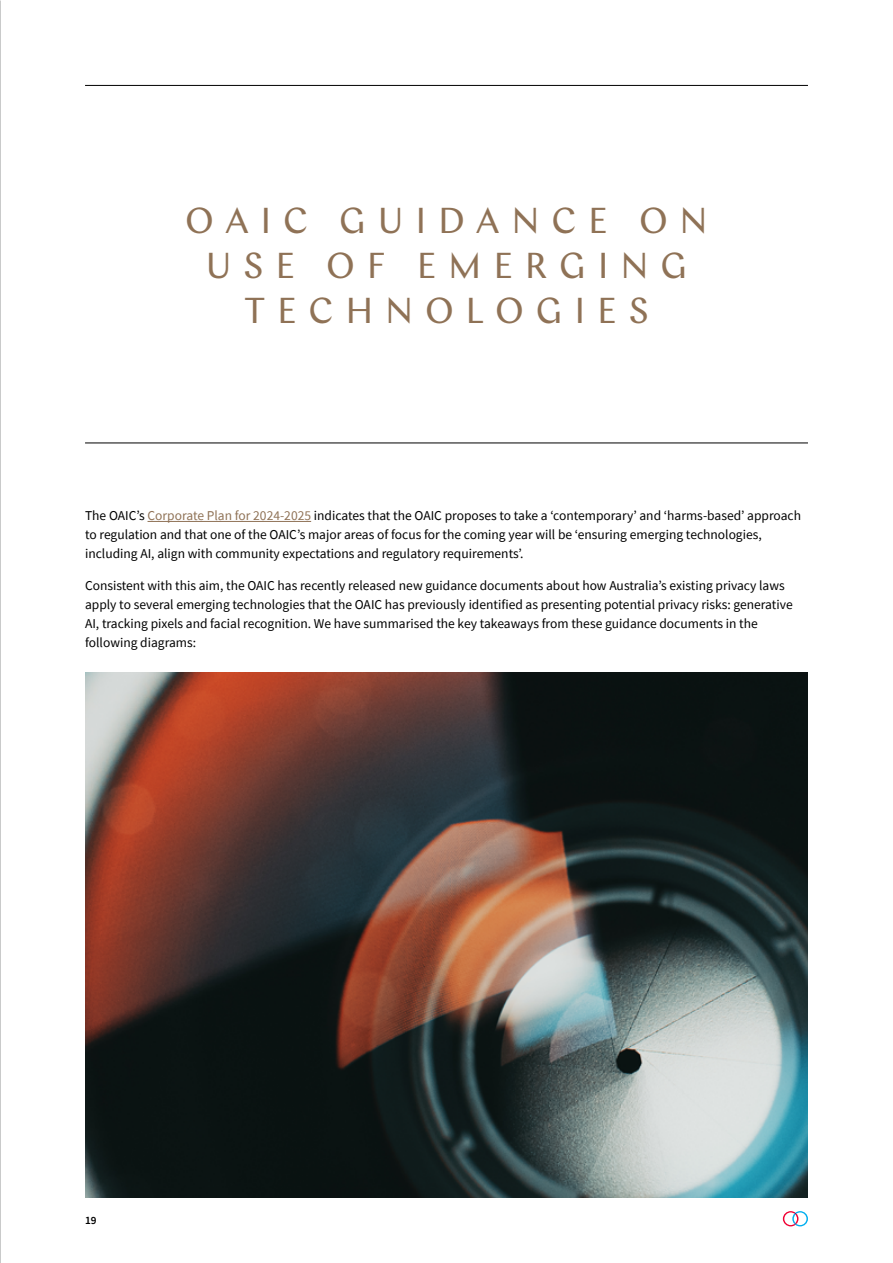
<style>
.page{position:relative;width:893px;height:1263px;background:#fff}
.page>*{position:absolute;margin:0;border:0;box-sizing:border-box;transform-origin:0 0}
.t1{font:36px/45px "Chap";letter-spacing:.325em;color:#8f7256;text-align:center}
.t2{font:13.5px/18.9px "Source Sans Pro";color:#000}
.t3{font:600 11.25px "Source Sans Pro";color:#000}
.s1{color:#8f7256}
</style>
<div class="page">
<hr style="left:148px;top:521px;width:163px;height:1px;background:#8f7256">
<hr style="left:85px;top:85px;width:723px;height:1px;background:#000">
<hr style="left:85px;top:443px;width:723px;height:1px;background:#000">
<img style="left:85px;top:673px;width:723px;height:524px">
<svg style="left:783px;top:1211px;width:25px;height:15px"></svg>
<h1 class="t1" style="left:185px;top:198px;width:524px">OAIC GUIDANCE ON<br>USE OF EMERGING<br>TECHNOLOGIES</h1>
<p class="t2" style="left:85px;top:506px;width:717px">The OAIC’s <span class="s1">Corporate Plan for 2024-2025</span> indicates that the OAIC proposes to take a ‘contemporary’ and ‘harms-based’ approach to regulation and that one of the OAIC’s major areas of focus for the coming year will be ‘ensuring emerging technologies, including AI, align with community expectations and regulatory requirements’.</p>
<p class="t2" style="left:85px;top:576px;width:709px">Consistent with this aim, the OAIC has recently released new guidance documents about how Australia’s existing privacy laws apply to several emerging technologies that the OAIC has previously identified as presenting potential privacy risks: generative AI, tracking pixels and facial recognition. We have summarised the key takeaways from these guidance documents in the following diagrams:</p>
<p class="t3" style="left:85px;top:1213px;width:13px">19</p>
</div>
